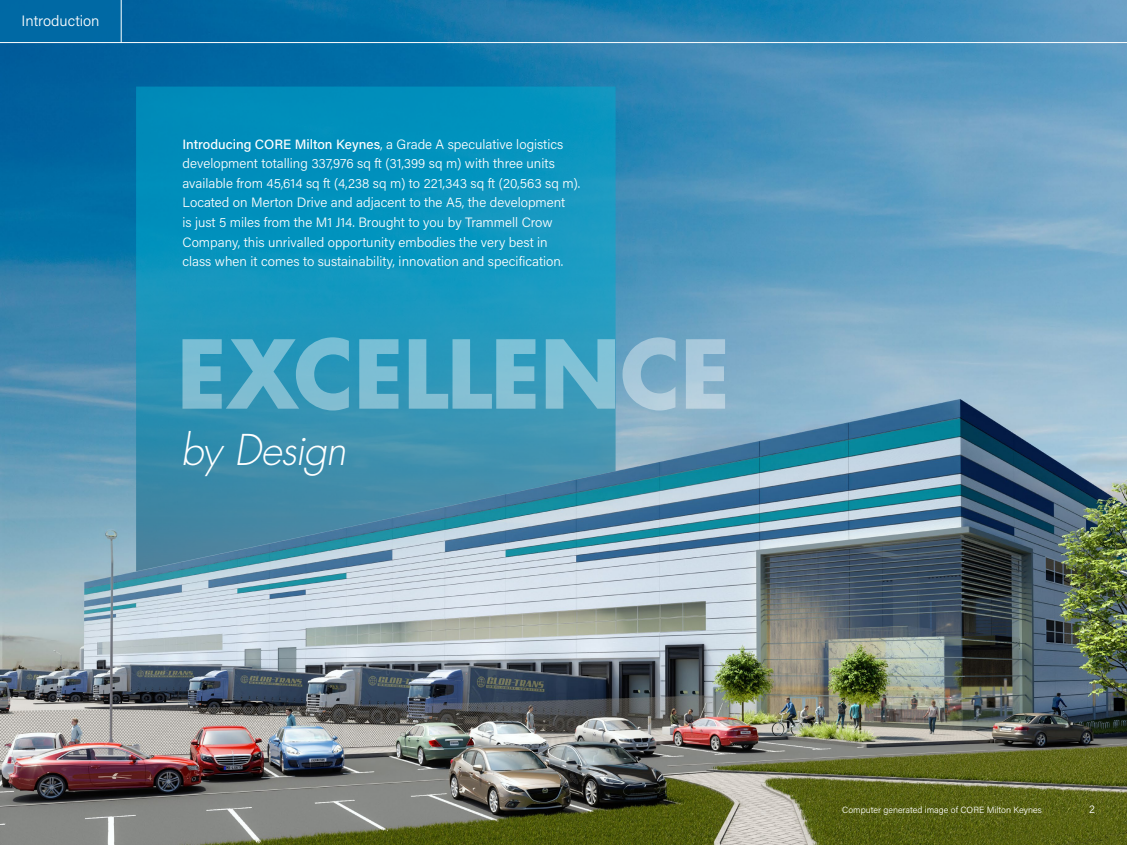
<style>
.page{position:relative;width:1127px;height:845px;background:#fff}
.page>*{position:absolute;margin:0;border:0;box-sizing:border-box;transform-origin:0 0}
.t1{font:italic 300 41.25px "Futura Std";letter-spacing:-.025em;color:#fff}
.t2{font:300 15px "Acumin Pro";color:#fff}
.t3{font:300 13.5px/19.5px "Acumin Pro";color:#fff}
.t4{font:300 11.25px "Acumin Pro";color:#fff}
.t5{font:300 9px "Acumin Pro";color:#fff}
.s1{font-weight:500}
</style>
<div class="page">
<img style="left:0;top:0;width:1127px;height:844px">
<svg style="left:136px;top:86px;width:479px;height:485px;background:#2594b8"></svg>
<svg style="left:182px;top:337px;width:167px;height:73px;background:#57abc6"></svg>
<svg style="left:359px;top:339px;width:39px;height:69px;background:#6bb5cd"></svg>
<svg style="left:409px;top:339px;width:126px;height:69px;background:#5fb0ca"></svg>
<svg style="left:546px;top:339px;width:69px;height:69px;background:#6bb5cd"></svg>
<svg style="left:622px;top:337px;width:53px;height:73px;background:#8fb9d0"></svg>
<svg style="left:686px;top:339px;width:39px;height:69px;background:#a4c5d8"></svg>
<div style="left:0;top:0;width:121px;height:43px;background:#006ba6"></div>
<hr style="left:121px;top:0;width:1px;height:43px;background:#fff">
<hr style="left:0;top:42px;width:1127px;height:1px;background:#fff">
<p class="t2" style="left:22px;top:10px;width:80px">Introduction</p>
<p class="t3" style="left:182px;top:134px;width:399px"><span class="s1">Introducing CORE Milton Keynes</span>, a Grade A speculative logistics development totalling 337,976 sq ft (31,399 sq m) with three units available from 45,614 sq ft (4,238 sq m) to 221,343 sq ft (20,563 sq m).<br>Located on Merton Drive and adjacent to the A5, the development<br>is just 5 miles from the M1 J14. Brought to you by Trammell Crow Company, this unrivalled opportunity embodies the very best in<br>class when it comes to sustainability, innovation and specification.</p>
<h1 class="t1" style="left:180px;top:424px;width:167px">by Design</h1>
<p class="t5" style="left:842px;top:803px;width:201px">Computer generated image of CORE Milton Keynes</p>
<p class="t4" style="left:1089px;top:800px;width:7px">2</p>
</div>
